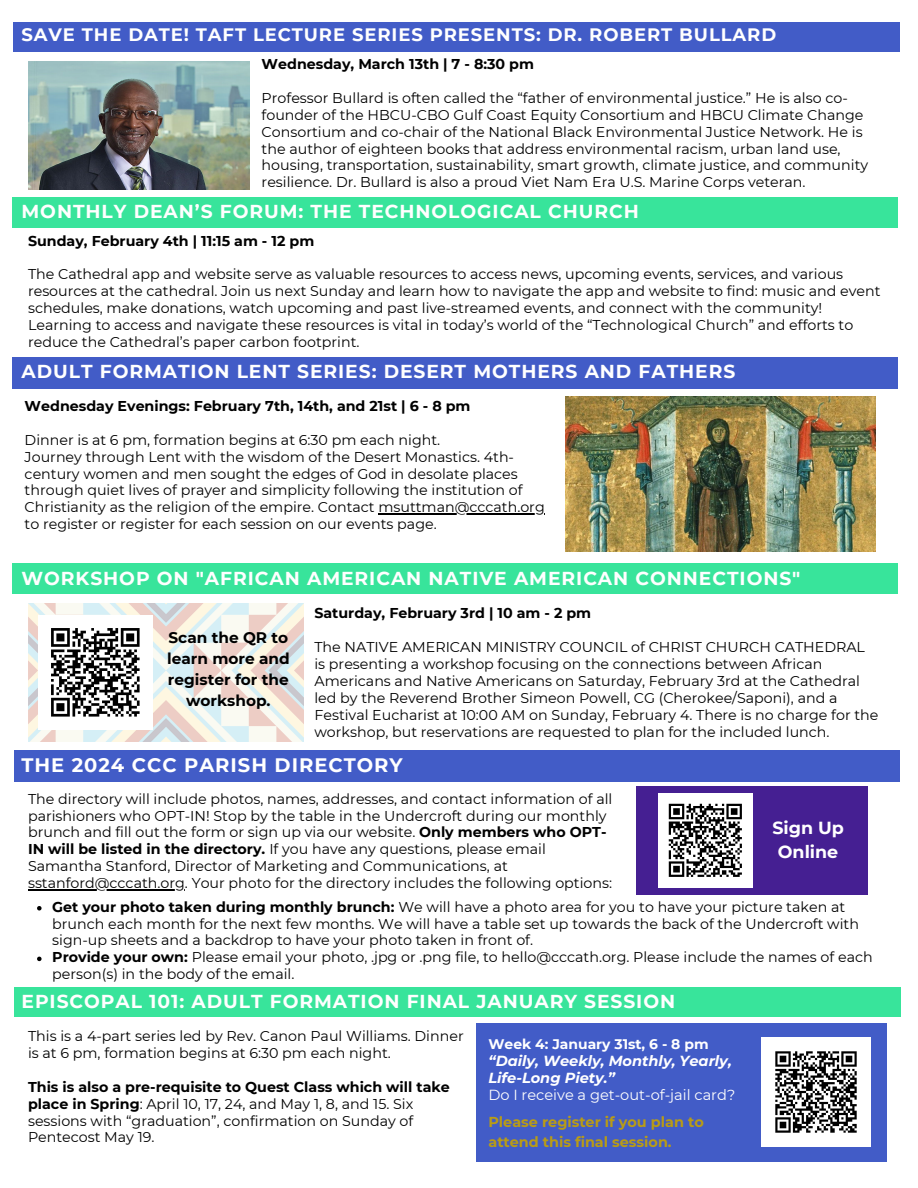
<style>
.page{position:relative;width:918px;height:1188px;background:#fff}
.page>*{position:absolute;margin:0;border:0;box-sizing:border-box;transform-origin:0 0}
.t1{font:700 19.5px "Montserrat";letter-spacing:.05em;color:#fff}
.t2{font:700 18.75px "Montserrat";letter-spacing:.05em;color:#fff}
.t3{font:700 18px "Montserrat";letter-spacing:.05em;color:#fff}
.t4{font:700 17.55px/24px "Montserrat";color:#fff;text-align:center}
.t5{font:700 15.3px/21px "Montserrat";color:#000;text-align:center}
.t6{font:italic 700 14.55px "Montserrat";color:#fff}
.t7{font:14.55px "Montserrat";color:#fff}
.t8{font:700 14.4px/19.8px "Montserrat";color:#b99c16}
.t9{font:14.25px/16.8px "Montserrat";color:#000}
.t10{font:700 14.25px "Montserrat";color:#000}
.t11{font:700 13.95px "Montserrat";color:#fff}
.s1{font-weight:700}
</style>
<div class="page">
<div style="left:13px;top:22px;width:886px;height:29px;background:#425cc7"></div>
<div style="left:14px;top:750px;width:885px;height:32px;background:#425cc7"></div>
<div style="left:12px;top:563px;width:886px;height:31px;background:#38e49b"></div>
<div style="left:477px;top:1024px;width:410px;height:138px;background:#425cc7"></div>
<img style="left:761px;top:1037px;width:110px;height:109px">
<div style="left:14px;top:988px;width:887px;height:29px;background:#38e49b"></div>
<img style="left:28px;top:603px;width:276px;height:139px">
<img style="left:39px;top:616px;width:114px;height:114px">
<img style="left:28px;top:61px;width:222px;height:128px">
<div style="left:637px;top:786px;width:231px;height:109px;background:#451f92"></div>
<img style="left:658px;top:793px;width:94px;height:94px">
<div style="left:12px;top:197px;width:886px;height:31px;background:#38e49b"></div>
<div style="left:12px;top:357px;width:886px;height:32px;background:#425cc7"></div>
<img style="left:566px;top:396px;width:309px;height:155px">
<hr style="left:28px;top:889px;width:157px;height:1px;background:#000">
<svg style="left:37px;top:906px;width:5px;height:5px"></svg>
<svg style="left:37px;top:957px;width:5px;height:4px"></svg>
<hr style="left:378px;top:513px;width:167px;height:2px;background:#000">
<p class="t3" style="left:22px;top:24px;width:756px">SAVE THE DATE! TAFT LECTURE SERIES PRESENTS: DR. ROBERT BULLARD</p>
<h1 class="t10" style="left:262px;top:55px;width:274px">Wednesday, March 13th | 7 - 8:30 pm</h1>
<p class="t9" style="left:262px;top:89px;width:608px">Professor Bullard is often called the “father of environmental justice.” He is also co&shy;founder of the HBCU-CBO Gulf Coast Equity Consortium and HBCU Climate Change Consortium and co-chair of the National Black Environmental Justice Network. He is the author of eighteen books that address environmental racism, urban land use, housing, transportation, sustainability, smart growth, climate justice, and community resilience. Dr. Bullard is also a proud Viet Nam Era U.S. Marine Corps veteran.</p>
<p class="t2" style="left:22px;top:200px;width:619px">MONTHLY DEAN’S FORUM: THE TECHNOLOGICAL CHURCH</p>
<p class="t10" style="left:28px;top:232px;width:288px">Sunday, February 4th | 11:15 am - 12 pm</p>
<p class="t9" style="left:28px;top:266px;width:854px">The Cathedral app and website serve as valuable resources to access news, upcoming events, services, and various resources at the cathedral. Join us next Sunday and learn how to navigate the app and website to find: music and event schedules, make donations, watch upcoming and past live-streamed events, and connect with the community!<br>Learning to access and navigate these resources is vital in today’s world of the “Technological Church” and efforts to reduce the Cathedral’s paper carbon footprint.</p>
<p class="t2" style="left:22px;top:360px;width:715px">ADULT FORMATION LENT SERIES: DESERT MOTHERS AND FATHERS</p>
<p class="t10" style="left:25px;top:397px;width:447px">Wednesday Evenings: February 7th, 14th, and 21st | 6 - 8 pm</p>
<p class="t9" style="left:25px;top:431px;width:417px">Dinner is at 6 pm, formation begins at 6:30 pm each night.</p>
<h4 class="t9" style="left:25px;top:448px;width:522px">Journey through Lent with the wisdom of the Desert Monastics. 4th&shy;century women and men sought the edges of God in desolate places through quiet lives of prayer and simplicity following the institution of Christianity as the religion of the empire. Contact msuttman@cccath.org to register or register for each session on our events page.</h4>
<p class="t2" style="left:22px;top:567px;width:780px">WORKSHOP ON "AFRICAN AMERICAN NATIVE AMERICAN CONNECTIONS"</p>
<h4 class="t10" style="left:314px;top:605px;width:278px">Saturday, February 3rd | 10 am - 2 pm</h4>
<p class="t9" style="left:314px;top:639px;width:552px">The NATIVE AMERICAN MINISTRY COUNCIL of CHRIST CHURCH CATHEDRAL</p>
<p class="t9" style="left:314px;top:656px;width:566px">is presenting a workshop focusing on the connections between African Americans and Native Americans on Saturday, February 3rd at the Cathedral led by the Reverend Brother Simeon Powell, CG (Cherokee/Saponi), and a Festival Eucharist at 10:00 AM on Sunday, February 4. There is no charge for the workshop, but reservations are requested to plan for the included lunch.</p>
<h1 class="t1" style="left:22px;top:753px;width:383px">THE 2024 CCC PARISH DIRECTORY</h1>
<h1 class="t5" style="left:167px;top:627px;width:124px">Scan the QR to learn more and register for the workshop.</h1>
<h1 class="t9" style="left:28px;top:790px;width:586px">The directory will include photos, names, addresses, and contact information of all parishioners who OPT-IN! Stop by the table in the Undercroft during our monthly brunch and fill out the form or sign up via our website. <span class="s1">Only members who OPT-IN will be listed in the directory.</span> If you have any questions, please email Samantha Stanford, Director of Marketing and Communications, at</h1>
<p class="t9" style="left:28px;top:875px;width:586px">sstanford@cccath.org. Your photo for the directory includes the following options:</p>
<p class="t9" style="left:52px;top:898px;width:808px"><span class="s1">Get your photo taken during monthly brunch:</span> We will have a photo area for you to have your picture taken at brunch each month for the next few months. We will have a table set up towards the back of the Undercroft with sign-up sheets and a backdrop to have your photo taken in front of.</p>
<h2 class="t9" style="left:52px;top:949px;width:822px"><span class="s1">Provide your own:</span> Please email your photo, .jpg or .png file, to hello@cccath.org. Please include the names of each person(s) in the body of the email.</h2>
<p class="t4" style="left:772px;top:816px;width:73px">Sign Up<br>Online</p>
<p class="t2" style="left:22px;top:990px;width:655px">EPISCOPAL 101: ADULT FORMATION FINAL JANUARY SESSION</p>
<h3 class="t9" style="left:28px;top:1028px;width:437px">This is a 4-part series led by Rev. Canon Paul Williams. Dinner is at 6 pm, formation begins at 6:30 pm each night.</h3>
<p class="t9" style="left:28px;top:1078px;width:423px"><span class="s1">This is also a pre-requisite to Quest Class which will take place in Spring</span>: April 10, 17, 24, and May 1, 8, and 15. Six sessions with “graduation”, confirmation on Sunday of Pentecost May 19.</p>
<p class="t11" style="left:488px;top:1036px;width:222px">Week 4: January 31st, 6 - 8 pm</p>
<h4 class="t6" style="left:488px;top:1052px;width:245px">“Daily, Weekly, Monthly, Yearly,</h4>
<p class="t6" style="left:488px;top:1069px;width:128px">Life-Long Piety.”</p>
<h1 class="t7" style="left:488px;top:1086px;width:248px">Do I receive a get-out-of-jail card?</h1>
<h4 class="t8" style="left:488px;top:1112px;width:217px">Please register if you plan to attend this final session.</h4>
</div>
